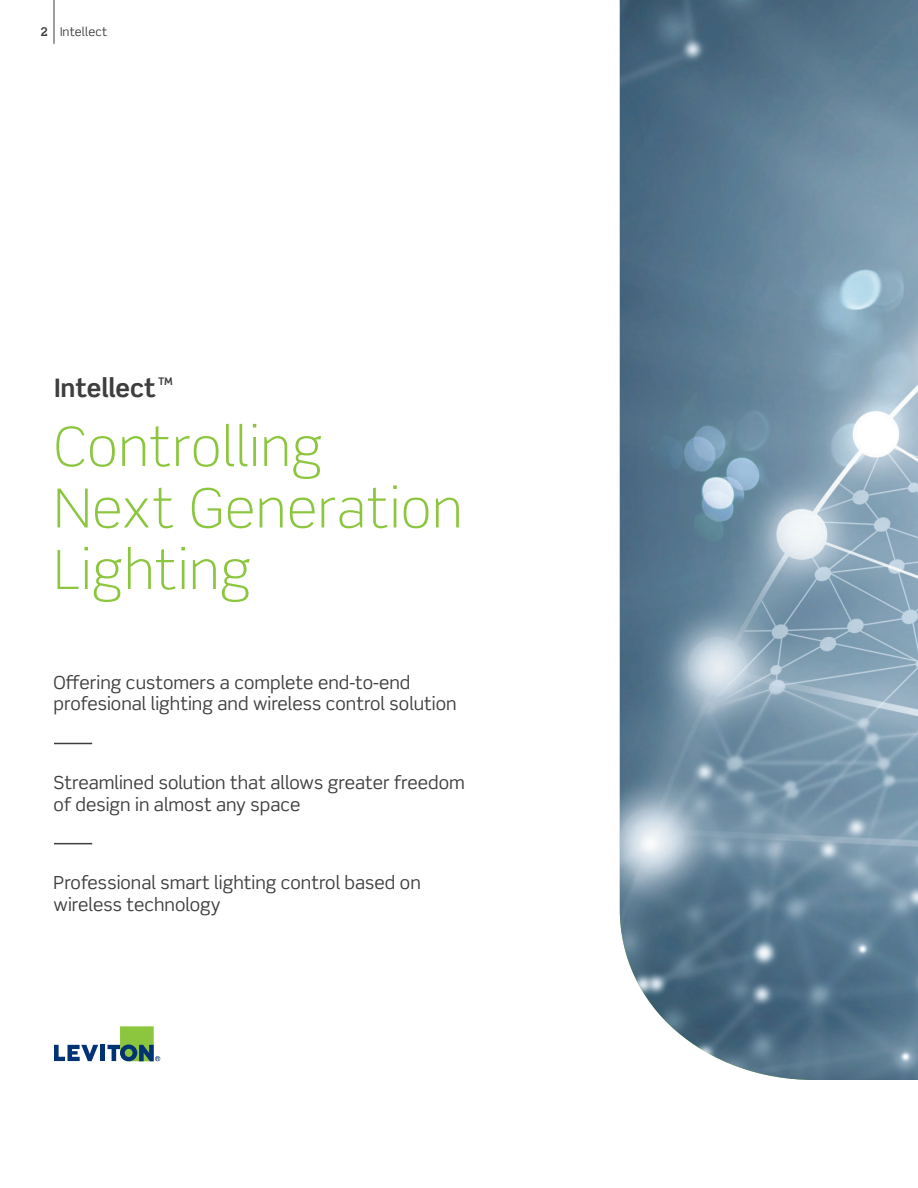
<style>
.page{position:relative;width:918px;height:1188px;background:#fff}
.page>*{position:absolute;margin:0;border:0;box-sizing:border-box;transform-origin:0 0}
.t1{font:300 54px "Scene Std";letter-spacing:.02em;color:#8bc63e}
.CLC08_Paragraph{font:700 25.5px "Scene Std";letter-spacing:-.005em;color:#3e3e3f}
.t2{font:18px/21.6px "Scene Std";color:#3e3e3f}
.t3{font:12px "Scene Std";letter-spacing:.015em;color:#3e3e3f}
.t4{font:700 12px "Scene Std";color:#3e3e3f}
.t5{font:700 10.5px "Scene Std";color:#3e3e3f}
</style>
<div class="page">
<svg style="left:54px;top:1045px;width:44px;height:16px"></svg>
<div style="left:100px;top:1045px;width:5px;height:16px;background:#013374"></div>
<svg style="left:108px;top:1026px;width:52px;height:35px"></svg>
<img style="left:620px;top:0;width:298px;height:1080px">
<hr style="left:54px;top:743px;width:38px;height:1px;background:#3e3e3f">
<hr style="left:54px;top:843px;width:38px;height:1px;background:#3e3e3f">
<hr style="left:54px;top:0;width:1px;height:44px;background:#3e3e3f">
<p class="t4" style="left:40px;top:25px;width:9px">2</p>
<p class="t3" style="left:60px;top:25px;width:49px">Intellect</p>
<p class="CLC08_Paragraph" style="left:54px;top:372px;width:104px">Intellect</p>
<p class="t5" style="left:158px;top:375px;width:16px">TM</p>
<p class="t1" style="left:54px;top:414px;width:270px">Controlling</p>
<p class="t1" style="left:54px;top:475px;width:410px">Next Generation</p>
<p class="t1" style="left:54px;top:537px;width:199px">Lighting</p>
<p class="t2" style="left:54px;top:671px;width:404px">Offering customers a complete end-to-end profesional lighting and wireless control solution</p>
<p class="t2" style="left:54px;top:772px;width:413px">Streamlined solution that allows greater freedom of design in almost any space</p>
<p class="t2" style="left:54px;top:872px;width:369px">Professional smart lighting control based on wireless technology</p>
</div>
